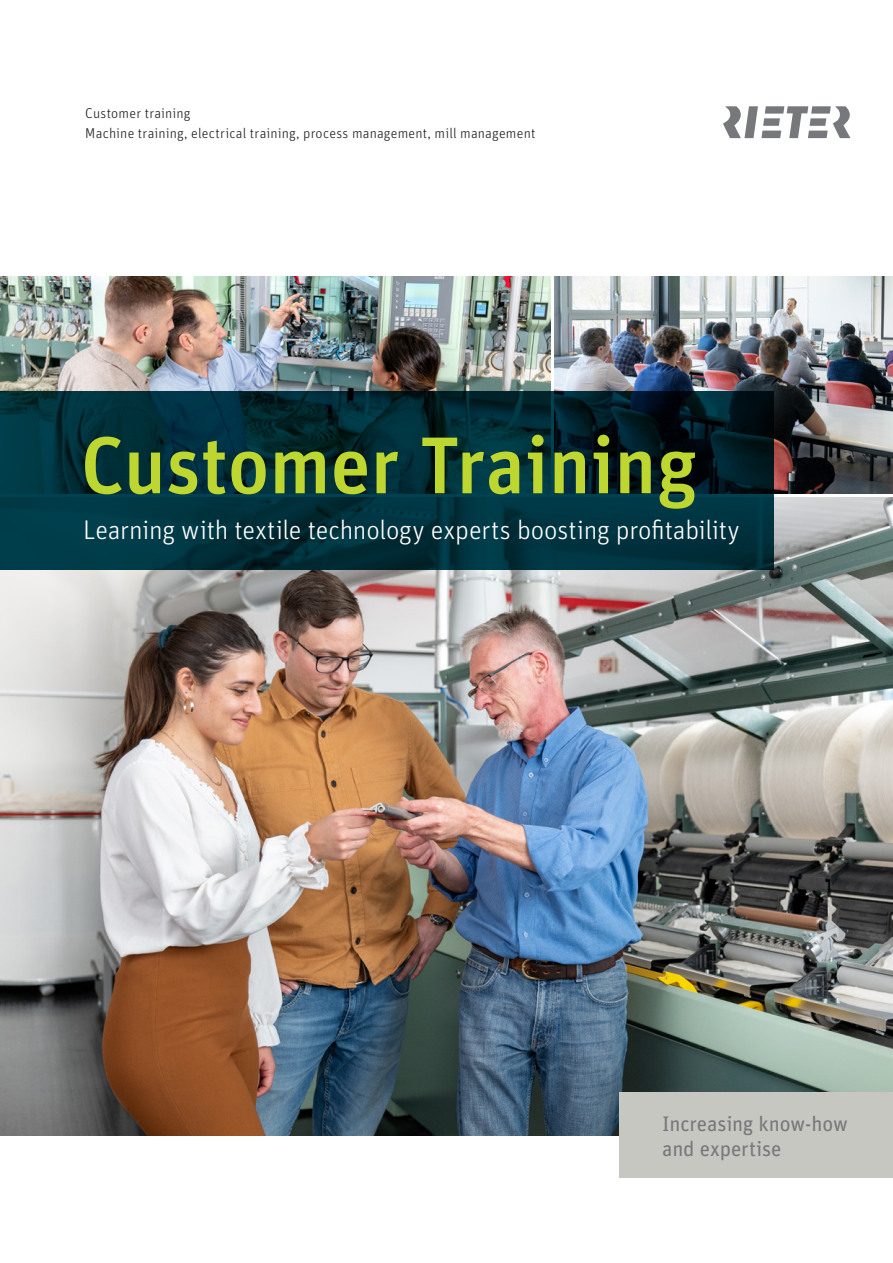
<style>
.page{position:relative;width:893px;height:1263px;background:#fff}
.page>*{position:absolute;margin:0;border:0;box-sizing:border-box;transform-origin:0 0}
.t1{font:500 80.4px "Unit Pro";color:#bed630}
.t2{font:300 27px "Unit Pro";letter-spacing:-.01em;color:#fff}
.t3{font:21px/25.5px "Unit Pro";letter-spacing:-.005em;color:#76787b}
.t4{font:300 14.25px/20.5px "Unit Pro";letter-spacing:.015em;color:#231f20}
</style>
<div class="page">
<img style="left:555px;top:276px;width:338px;height:217px">
<img style="left:0;top:276px;width:551px;height:115px">
<img style="left:0;top:497px;width:893px;height:638px">
<svg style="left:723px;top:106px;width:127px;height:32px"></svg>
<svg style="left:0;top:391px;width:774px;height:179px;background:#002c37"></svg>
<div style="left:620px;top:1093px;width:273px;height:85px;background:#c7c7c1"></div>
<p class="t4" style="left:85px;top:102px;width:452px">Customer training<br>Machine training, electrical training, process management, mill management</p>
<h1 class="t1" style="left:81px;top:405px;width:618px">Customer Training</h1>
<h2 class="t2" style="left:83px;top:511px;width:658px">Learning with textile technology experts boosting profitability</h2>
<h3 class="t3" style="left:662px;top:1110px;width:187px">Increasing know-how and expertise</h3>
</div>
